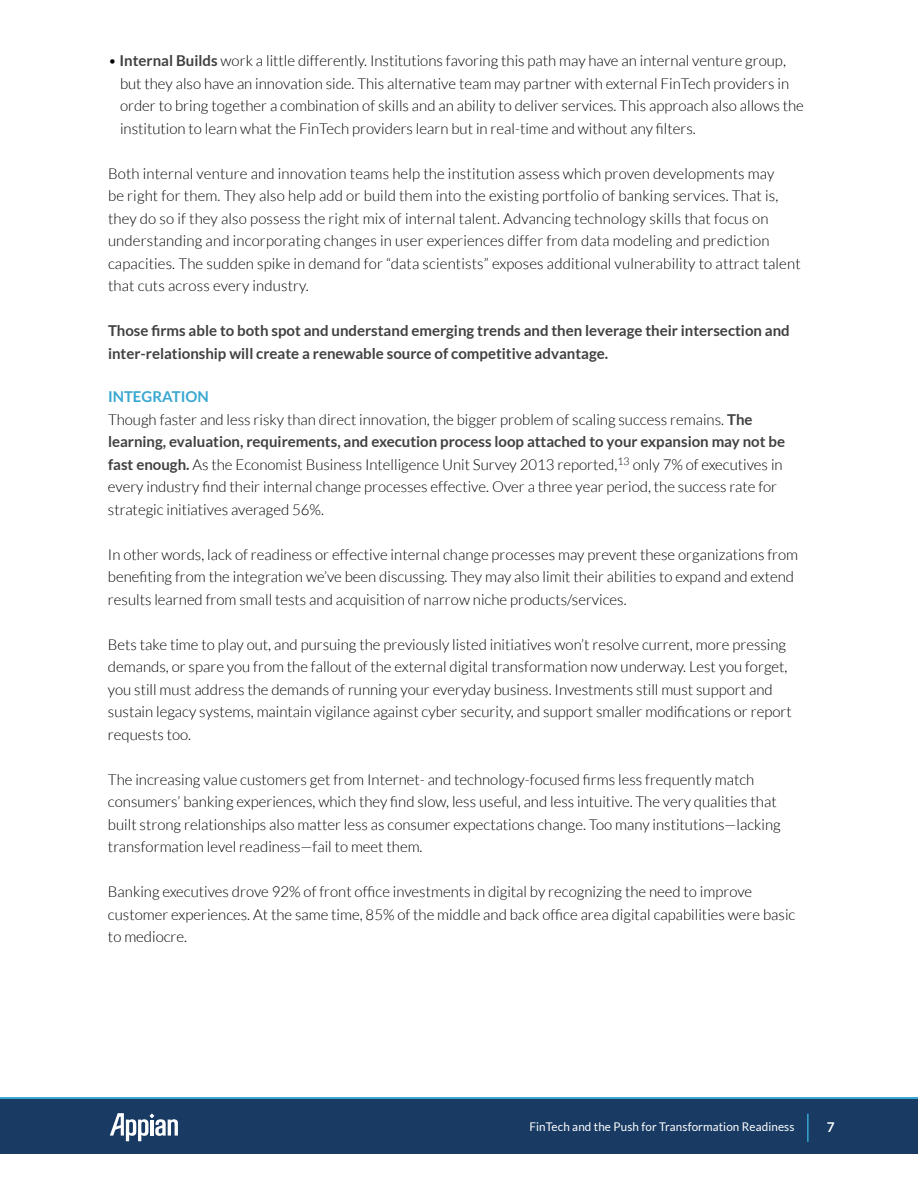
<style>
.page{position:relative;width:918px;height:1188px;background:#fff}
.page>*{position:absolute;margin:0;border:0;box-sizing:border-box;transform-origin:0 0}
.t1{font:300 15px/22.5px "Lato";color:#000}
.t2{font:700 15px/22.5px "Lato";color:#414042}
.t3{font:700 13.5px "Lato";color:#fff}
.t4{font:12px "Lato";letter-spacing:.01em;color:#fff}
.s1{font-weight:700;color:#414042}
.s2{font-weight:700;color:#38a7d1}
</style>
<div class="page">
<svg style="left:0;top:1097px;width:918px;height:3px;background:#2d82ac"></svg>
<div style="left:0;top:1100px;width:918px;height:54px;background:#183a63"></div>
<svg style="left:110px;top:1113px;width:68px;height:28px"></svg>
<hr style="left:807px;top:1114px;width:2px;height:28px;background:#38a7d1">
<p class="t1" style="left:120px;top:50px;width:685px;text-indent:-12px">• <span class="s1">Internal Builds</span> work a little differently. Institutions favoring this path may have an internal venture group, but they also have an innovation side. This alternative team may partner with external FinTech providers in order to bring together a combination of skills and an ability to deliver services. This approach also allows the institution to learn what the FinTech providers learn but in real-time and without any filters.</p>
<p class="t1" style="left:108px;top:162px;width:694px">Both internal venture and innovation teams help the institution assess which proven developments may<br>be right for them. They also help add or build them into the existing portfolio of banking services. That is, they do so if they also possess the right mix of internal talent. Advancing technology skills that focus on understanding and incorporating changes in user experiences differ from data modeling and prediction capacities. The sudden spike in demand for “data scientists” exposes additional vulnerability to attract talent that cuts across every industry.</p>
<p class="t2" style="left:108px;top:319px;width:683px">Those firms able to both spot and understand emerging trends and then leverage their intersection and inter-relationship will create a renewable source of competitive advantage.</p>
<p class="t1" style="left:108px;top:386px;width:679px"><span class="s2">INTEGRATION<br></span>Though faster and less risky than direct innovation, the bigger problem of scaling success remains. <span class="s1">The learning, evaluation, requirements, and execution process loop attached to your expansion may not be fast enough.</span> As the Economist Business Intelligence Unit Survey 2013 reported,<sup>13</sup> only 7% of executives in every industry find their internal change processes effective. Over a three year period, the success rate for strategic initiatives averaged 56%.</p>
<p class="t1" style="left:108px;top:543px;width:692px">In other words, lack of readiness or effective internal change processes may prevent these organizations from benefiting from the integration we’ve been discussing. They may also limit their abilities to expand and extend results learned from small tests and acquisition of narrow niche products/services.</p>
<p class="t1" style="left:108px;top:633px;width:685px">Bets take time to play out, and pursuing the previously listed initiatives won’t resolve current, more pressing demands, or spare you from the fallout of the external digital transformation now underway. Lest you forget, you still must address the demands of running your everyday business. Investments still must support and sustain legacy systems, maintain vigilance against cyber security, and support smaller modifications or report requests too.</p>
<p class="t1" style="left:108px;top:768px;width:674px">The increasing value customers get from Internet- and technology-focused firms less frequently match consumers’ banking experiences, which they find slow, less useful, and less intuitive. The very qualities that built strong relationships also matter less as consumer expectations change. Too many institutions—lacking transformation level readiness—fail to meet them.</p>
<p class="t1" style="left:108px;top:881px;width:689px">Banking executives drove 92% of front office investments in digital by recognizing the need to improve customer experiences. At the same time, 85% of the middle and back office area digital capabilities were basic to mediocre.</p>
<p class="t4" style="left:529px;top:1120px;width:267px">FinTech and the Push for Transformation Readiness</p>
<p class="t3" style="left:827px;top:1120px;width:9px">7</p>
</div>
